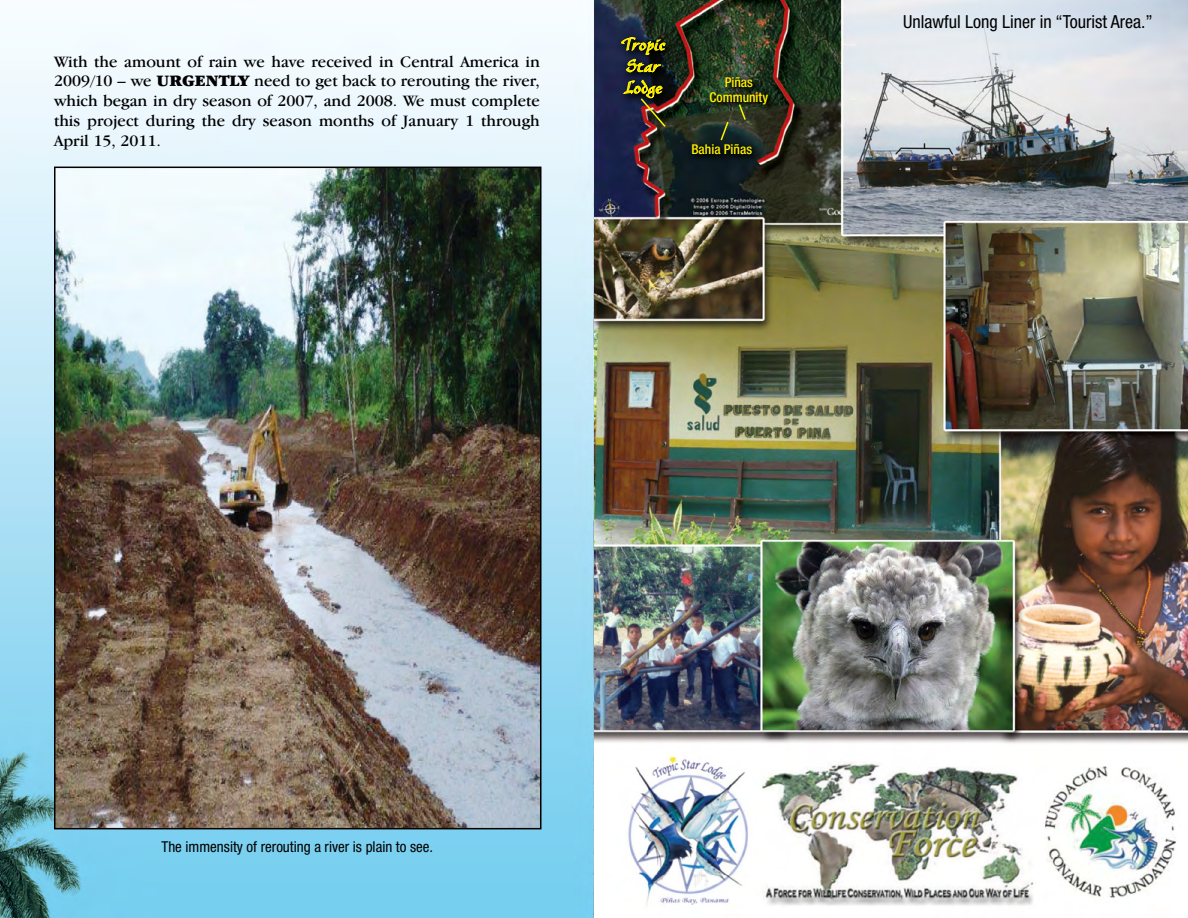
<style>
.page{position:relative;width:1188px;height:918px;background:#fff}
.page>*{position:absolute;margin:0;border:0;box-sizing:border-box;transform-origin:0 0}
.t1{font:condensed 18px "Helvetica Neue";color:#000}
.t2{font:18px/21.6px "Gazelle";color:#fff200}
.t3{font:16.5px/19.8px "Garamond IT Cby BT";color:#000;text-align:justify}
.t4{font:condensed 15px "Helvetica Neue";color:#000}
.t5{font:500 condensed 13.5px/15px "Helvetica Neue";color:#fff200;text-align:center}
.s1{font-weight:900}
</style>
<div class="page">
<img style="left:0;top:0;width:594px;height:918px">
<img style="left:57px;top:170px;width:482px;height:656px">
<div style="left:54px;top:167px;width:488px;height:662px;border:2px solid #000"></div>
<img style="left:594px;top:0;width:594px;height:906px">
<svg style="left:617px;top:33px;width:58px;height:76px;background:#1c212c"></svg>
<svg style="left:621px;top:37px;width:45px;height:36px;background:#484a1b"></svg>
<svg style="left:623px;top:80px;width:44px;height:48px;background:#473b29"></svg>
<svg style="left:705px;top:72px;width:73px;height:42px;background:#23311f"></svg>
<svg style="left:738px;top:103px;width:9px;height:19px"></svg>
<svg style="left:688px;top:139px;width:75px;height:25px;background:#0f181a"></svg>
<svg style="left:719px;top:120px;width:11px;height:22px"></svg>
<p class="t3" style="left:54px;top:51px;width:487px">With the amount of rain we have received in Central America in 2009/10 – we <span class="s1">URGENTLY</span> need to get back to rerouting the river, which began in dry season of 2007, and 2008. We must complete this project during the dry season months of January 1 through April 15, 2011.</p>
<p class="t2" style="left:621px;top:34px;width:46px">Tropic<br>Star<br>Lodge</p>
<p class="t5" style="left:709px;top:75px;width:60px">Piñas<br>Community</p>
<p class="t5" style="left:691px;top:141px;width:62px">Bahia Piñas</p>
<p class="t1" style="left:903px;top:11px;width:251px">Unlawful Long Liner in “Tourist Area.”</p>
<p class="t4" style="left:161px;top:838px;width:273px">The immensity of rerouting a river is plain to see.</p>
</div>
